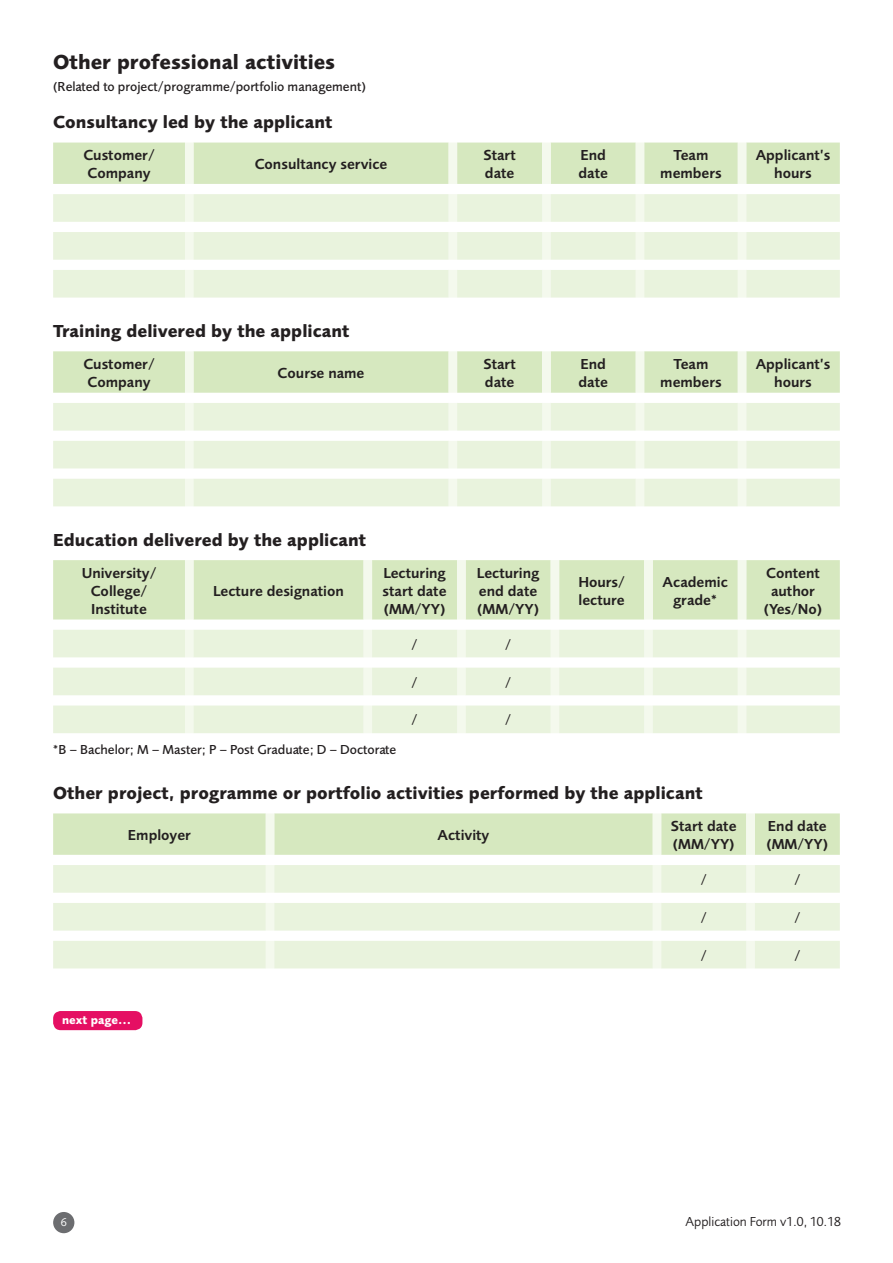
<style>
.page{position:relative;width:893px;height:1263px;background:#fff}
.page>*{position:absolute;margin:0;border:0;box-sizing:border-box;transform-origin:0 0}
.t1{font:700 21px "Foundry Sans";color:#231f20}
.t2{font:700 18px "Foundry Sans";color:#231f20}
.t3{font:600 15px/18px "Foundry Sans";color:#231f20}
.t4{font:500 13.5px "Foundry Sans";color:#231f20}
.t5{font:13.5px "Foundry Sans";color:#231f20}
.t6{font:700 12px "Foundry Sans";color:#fff}
.t7{font:12px "Foundry Sans";color:#fff}
</style>
<div class="page">
<div style="left:53px;top:1011px;width:89px;height:19px;background:#e50f63;border-radius:7px"></div>
<div style="left:53px;top:1212px;width:21px;height:21px;background:#6c6d70;border-radius:50%"></div>
<div style="left:53px;top:143px;width:787px;height:41px;background:#d6e8bf"></div>
<svg style="left:185px;top:143px;width:561px;height:41px;background:#d8e9c2"></svg>
<svg style="left:53px;top:194px;width:787px;height:104px;fill:#e9f3dd"></svg>
<div style="left:53px;top:351px;width:787px;height:42px;background:#d6e8bf"></div>
<svg style="left:185px;top:351px;width:561px;height:42px;background:#d8e9c3"></svg>
<svg style="left:53px;top:403px;width:787px;height:103px;fill:#e9f3dd"></svg>
<div style="left:53px;top:560px;width:787px;height:59px;background:#d6e8bf"></div>
<svg style="left:185px;top:560px;width:561px;height:60px;background:#d9e9c3"></svg>
<svg style="left:53px;top:630px;width:787px;height:103px;fill:#e9f3dd"></svg>
<div style="left:53px;top:813px;width:787px;height:42px;background:#d6e8bf"></div>
<svg style="left:266px;top:813px;width:489px;height:42px;background:#d8e9c2"></svg>
<svg style="left:53px;top:865px;width:787px;height:103px;fill:#e9f3dd"></svg>
<h1 class="t1" style="left:53px;top:50px;width:283px">Other professional activities</h1>
<p class="t4" style="left:53px;top:79px;width:314px">(Related to project/programme/portfolio management)</p>
<p class="t2" style="left:53px;top:111px;width:281px">Consultancy led by the applicant</p>
<p class="t3" style="left:83px;top:146px;width:73px">Customer/<br>Company</p>
<p class="t3" style="left:255px;top:155px;width:134px">Consultancy service</p>
<p class="t3" style="left:483px;top:146px;width:34px">Start date</p>
<p class="t3" style="left:578px;top:146px;width:31px">End date</p>
<p class="t3" style="left:660px;top:146px;width:63px;text-align:center">Team members</p>
<p class="t3" style="left:756px;top:146px;width:76px;text-align:center">Applicant’s hours</p>
<p class="t2" style="left:53px;top:320px;width:298px">Training delivered by the applicant</p>
<p class="t3" style="left:83px;top:355px;width:73px">Customer/<br>Company</p>
<p class="t3" style="left:278px;top:364px;width:88px">Course name</p>
<p class="t3" style="left:483px;top:355px;width:34px">Start date</p>
<p class="t3" style="left:578px;top:355px;width:31px">End date</p>
<p class="t3" style="left:660px;top:355px;width:63px;text-align:center">Team members</p>
<p class="t3" style="left:756px;top:355px;width:76px;text-align:center">Applicant’s hours</p>
<p class="t2" style="left:53px;top:529px;width:315px">Education delivered by the applicant</p>
<p class="t3" style="left:82px;top:563px;width:76px;text-align:center">University/<br>College/<br>Institute</p>
<p class="t3" style="left:383px;top:563px;width:65px;text-align:justify">Lecturing start date (MM/YY)</p>
<p class="t3" style="left:477px;top:563px;width:64px">Lecturing end date (MM/YY)</p>
<p class="t3" style="left:578px;top:572px;width:48px">Hours/ lecture</p>
<p class="t3" style="left:663px;top:572px;width:67px;text-align:center">Academic grade*</p>
<p class="t3" style="left:764px;top:563px;width:60px;text-align:center">Content author (Yes/No)</p>
<p class="t4" style="left:412px;top:636px;width:7px">/</p>
<p class="t4" style="left:505px;top:636px;width:7px">/</p>
<p class="t4" style="left:412px;top:674px;width:7px">/</p>
<p class="t4" style="left:505px;top:674px;width:7px">/</p>
<p class="t4" style="left:412px;top:712px;width:7px">/</p>
<p class="t4" style="left:505px;top:712px;width:7px">/</p>
<p class="t4" style="left:53px;top:741px;width:345px">*B – Bachelor; M – Master; P – Post Graduate; D – Doctorate</p>
<p class="t2" style="left:53px;top:782px;width:651px">Other project, programme or portfolio activities performed by the applicant</p>
<p class="t3" style="left:128px;top:826px;width:65px">Employer</p>
<p class="t3" style="left:437px;top:826px;width:53px">Activity</p>
<p class="t3" style="left:671px;top:817px;width:67px">Start date (MM/YY)</p>
<p class="t3" style="left:766px;top:817px;width:63px">End date (MM/YY)</p>
<p class="t4" style="left:701px;top:872px;width:7px">/</p>
<p class="t4" style="left:794px;top:872px;width:7px">/</p>
<p class="t4" style="left:701px;top:909px;width:7px">/</p>
<p class="t4" style="left:794px;top:909px;width:7px">/</p>
<p class="t4" style="left:701px;top:947px;width:7px">/</p>
<p class="t4" style="left:794px;top:947px;width:7px">/</p>
<p class="t3" style="left:213px;top:581px;width:132px">Lecture designation</p>
<p class="t6" style="left:62px;top:1013px;width:71px">next page...</p>
<p class="t7" style="left:61px;top:1215px;width:8px">6</p>
<p class="t5" style="left:686px;top:1214px;width:157px">Application Form v1.0, 10.18</p>
</div>
